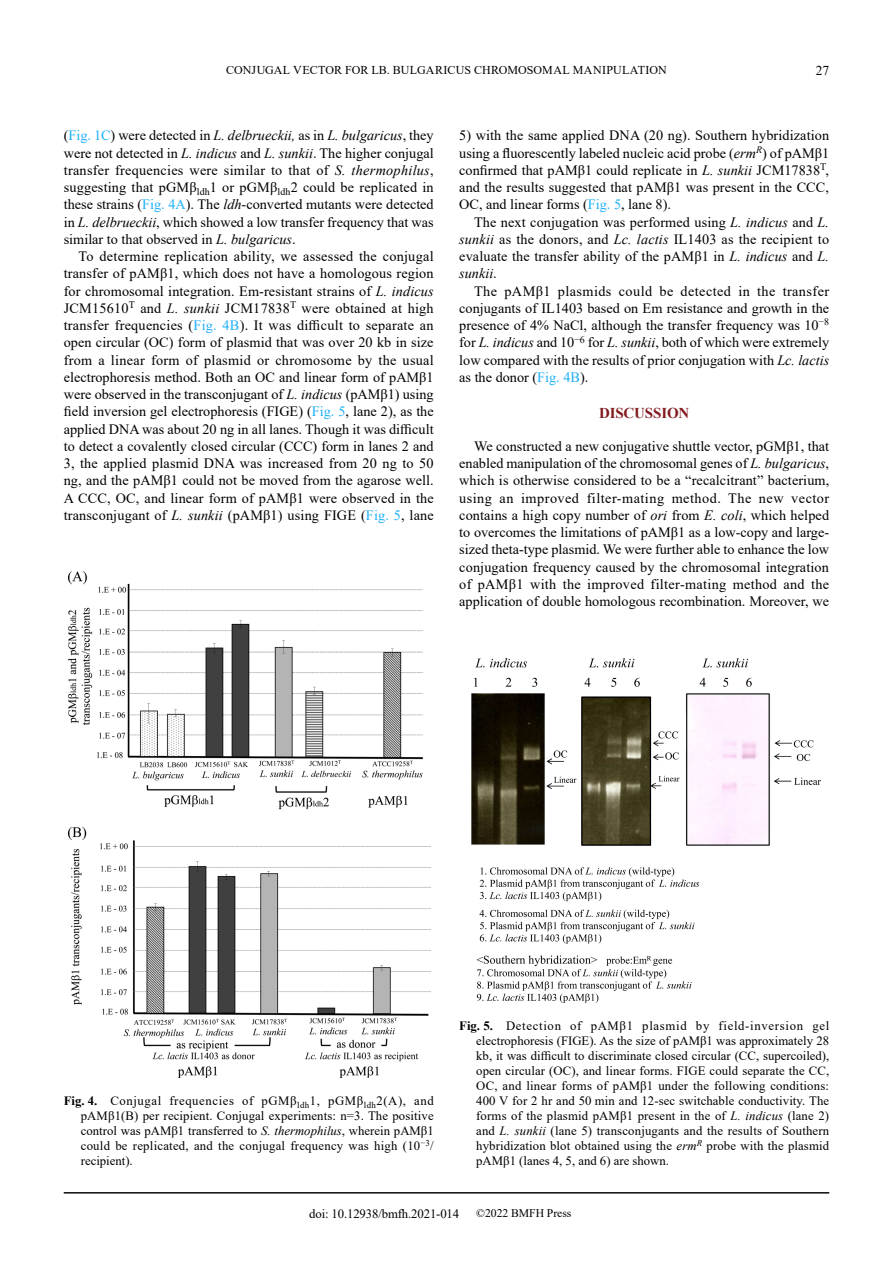
<style>
.page{position:relative;width:893px;height:1263px;background:#fff}
.page>*{position:absolute;margin:0;border:0;box-sizing:border-box;transform-origin:0 0}
.t1{font:700 15px "Times New Roman";letter-spacing:-.01em;color:#821c21}
.t2{font:14.25px/17.2px "Times New Roman";color:#000;text-align:justify}
.t3{font:13.5px "Times New Roman";color:#000}
.t4{font:12.75px/15px "Times New Roman";letter-spacing:.01em;color:#000;text-align:justify}
.t5{font:12.75px "Times New Roman";letter-spacing:-.01em;color:#000}
.t6{font:12px "Times New Roman";letter-spacing:.005em;color:#000}
.t7{font:11.7px "Times New Roman";letter-spacing:-.005em;color:#000}
.s1{color:#1eb0f8}
.s2{font-style:italic}
.s3{font-weight:700}
</style>
<div class="page">
<hr style="left:64px;top:1192px;width:765px;height:1px;background:#000">
<img style="left:69px;top:571px;width:361px;height:506px">
<img style="left:472px;top:658px;width:348px;height:344px">
<p class="t6" style="left:226px;top:61px;width:442px">CONJUGAL VECTOR FOR LB. BULGARICUS CHROMOSOMAL MANIPULATION</p>
<p class="t3" style="left:816px;top:61px;width:15px">27</p>
<p class="t2" style="left:64px;top:126px;width:371px">(<span class="s1">Fig. 1C</span>) were detected in <span class="s2">L. delbrueckii,</span> as in <span class="s2">L. bulgaricus</span>, they were not detected in <span class="s2">L. indicus</span> and <span class="s2">L. sunkii</span>. The higher conjugal transfer frequencies were similar to that of <span class="s2">S. thermophilus</span>, suggesting that pGMβ<sub>ldh</sub>1 or pGMβ<sub>ldh</sub>2 could be replicated in these strains (<span class="s1">Fig. 4A</span>). The <span class="s2">ldh</span>-converted mutants were detected in <span class="s2">L. delbrueckii</span>, which showed a low transfer frequency that was similar to that observed in <span class="s2">L. bulgaricus</span>.</p>
<p class="t2" style="left:64px;top:247px;width:372px;text-indent:15px">To determine replication ability, we assessed the conjugal transfer of pAMβ1, which does not have a homologous region for chromosomal integration. Em-resistant strains of <span class="s2">L. indicus </span>JCM15610<sup>T</sup> and <span class="s2">L. sunkii</span> JCM17838<sup>T</sup> were obtained at high transfer frequencies (<span class="s1">Fig. 4B</span>). It was difficult to separate an open circular (OC) form of plasmid that was over 20 kb in size from a linear form of plasmid or chromosome by the usual electrophoresis method. Both an OC and linear form of pAMβ1 were observed in the transconjugant of <span class="s2">L. indicus</span> (pAMβ1) using field inversion gel electrophoresis (FIGE) (<span class="s1">Fig. 5</span>, lane 2), as the applied DNA was about 20 ng in all lanes. Though it was difficult to detect a covalently closed circular (CCC) form in lanes 2 and 3, the applied plasmid DNA was increased from 20 ng to 50 ng, and the pAMβ1 could not be moved from the agarose well.<br>A CCC, OC, and linear form of pAMβ1 were observed in the transconjugant of <span class="s2">L. sunkii</span> (pAMβ1) using FIGE (<span class="s1">Fig. 5</span>, lane</p>
<p class="t2" style="left:459px;top:126px;width:371px">5) with the same applied DNA (20 ng). Southern hybridization using a fluorescently labeled nucleic acid probe (<span class="s2">erm</span><sup>R</sup>) of pAMβ1 confirmed that pAMβ1 could replicate in <span class="s2">L. sunkii</span> JCM17838<sup>T</sup>, and the results suggested that pAMβ1 was present in the CCC, OC, and linear forms (<span class="s1">Fig. 5</span>, lane 8).</p>
<p class="t2" style="left:459px;top:213px;width:371px;text-indent:15px">The next conjugation was performed using <span class="s2">L. indicus</span> and <span class="s2">L. sunkii</span> as the donors, and <span class="s2">Lc. lactis</span> IL1403 as the recipient to evaluate the transfer ability of the pAMβ1 in <span class="s2">L. indicus</span> and <span class="s2">L. sunkii</span>.</p>
<p class="t2" style="left:459px;top:282px;width:371px;text-indent:15px">The pAMβ1 plasmids could be detected in the transfer conjugants of IL1403 based on Em resistance and growth in the presence of 4% NaCl, although the transfer frequency was 10<sup>−8 </sup>for <span class="s2">L. indicus</span> and 10<sup>−6</sup> for <span class="s2">L. sunkii</span>, both of which were extremely low compared with the results of prior conjugation with <span class="s2">Lc. lactis </span>as the donor (<span class="s1">Fig. 4B</span>).</p>
<p class="t1" style="left:599px;top:402px;width:92px">DISCUSSION</p>
<p class="t2" style="left:459px;top:437px;width:372px;text-indent:15px">We constructed a new conjugative shuttle vector, pGMβ1, that enabled manipulation of the chromosomal genes of <span class="s2">L. bulgaricus</span>, which is otherwise considered to be a “recalcitrant” bacterium, using an improved filter-mating method. The new vector contains a high copy number of <span class="s2">ori</span> from <span class="s2">E. coli</span>, which helped to overcomes the limitations of pAMβ1 as a low-copy and large&shy;sized theta-type plasmid. We were further able to enhance the low conjugation frequency caused by the chromosomal integration of pAMβ1 with the improved filter-mating method and the application of double homologous recombination. Moreover, we</p>
<p class="t4" style="left:81px;top:1093px;width:354px;text-indent:-17px"><span class="s3">Fig. 4.</span> Conjugal frequencies of pGMβ<sub>ldh</sub>1, pGMβ<sub>ldh</sub>2(A), and pAMβ1(B) per recipient. Conjugal experiments: n=3. The positive control was pAMβ1 transferred to <span class="s2">S. thermophilus</span>, wherein pAMβ1 could be replicated, and the conjugal frequency was high (10<sup>−3</sup>/ recipient).</p>
<p class="t4" style="left:476px;top:1018px;width:355px;text-indent:-17px"><span class="s3">Fig. 5.</span> Detection of pAMβ1 plasmid by field-inversion gel electrophoresis (FIGE). As the size of pAMβ1 was approximately 28 kb, it was difficult to discriminate closed circular (CC, supercoiled), open circular (OC), and linear forms. FIGE could separate the CC, OC, and linear forms of pAMβ1 under the following conditions:<br>400 V for 2 hr and 50 min and 12-sec switchable conductivity. The forms of the plasmid pAMβ1 present in the of <span class="s2">L. indicus</span> (lane 2) and <span class="s2">L. sunkii</span> (lane 5) transconjugants and the results of Southern hybridization blot obtained using the <span class="s2">erm</span><sup>R</sup> probe with the plasmid pAMβ1 (lanes 4, 5, and 6) are shown.</p>
<p class="t5" style="left:309px;top:1205px;width:152px">doi: 10.12938/bmfh.2021-014</p>
<p class="t7" style="left:476px;top:1205px;width:97px">©2022 BMFH Press</p>
</div>
